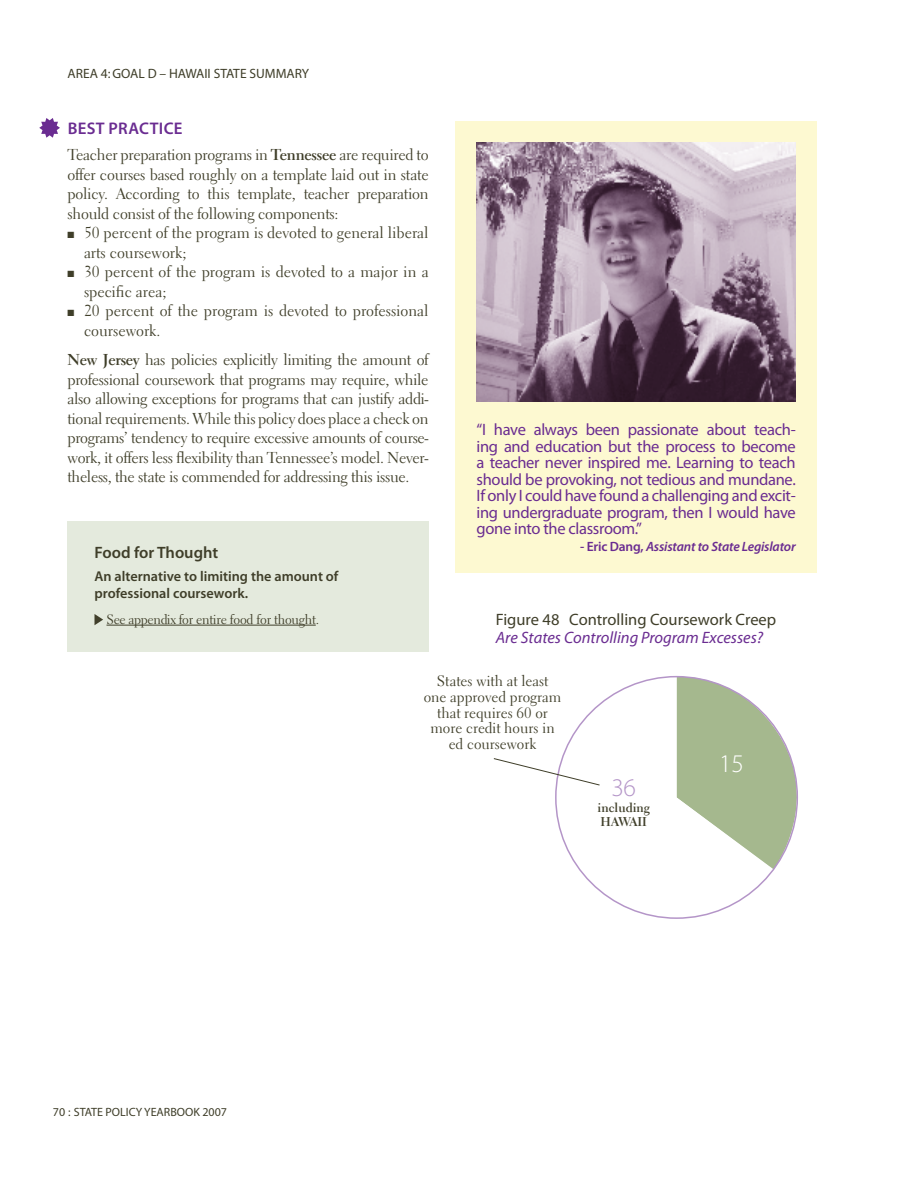
<style>
.page{position:relative;width:918px;height:1188px;background:#fff}
.page>*{position:absolute;margin:0;border:0;box-sizing:border-box;transform-origin:0 0}
.t1{font:300 25.5px "Myriad Pro";color:#b495c8}
.t2{font:300 25.5px "Myriad Pro";color:#fff}
.t3{font:600 16.8px "Myriad Pro";letter-spacing:.02em;color:#6a2c91}
.t4{font:16.5px/16.5px "Myriad Pro";letter-spacing:-.02em;color:#6a2c91;text-align:justify}
.t5{font:italic 16.5px "Myriad Pro";color:#6a2c91}
.t6{font:16.5px "Myriad Pro";color:#3f3e29}
.t7{font:600 16.5px "Myriad Pro";letter-spacing:-.01em;color:#3f3e29}
.t8{font:15.75px/19.5px "Electra LH";color:#3f3e29}
.t9{font:15px/15.8px "Electra LH";color:#3f3e29;text-align:center}
.t10{font:600 14.25px/16.5px "Myriad Pro";color:#3f3e29}
.t11{font:italic 600 13.5px "Myriad Pro";letter-spacing:-.015em;color:#6a2c91}
.t12{font:13.5px "Electra LH";letter-spacing:-.015em;color:#3f3e29}
.t13{font:13.5px "Myriad";color:#3f3e29}
.t14{font:700 12.75px/13.5px "Electra LH";color:#3f3e29}
.t15{font:12px "Myriad";color:#3f3e29}
.s1{font-weight:700}
.s2{font-style:normal}
</style>
<div class="page">
<svg style="left:774px;top:725px;width:24px;height:145px"></svg>
<svg style="left:556px;top:676px;width:218px;height:242px"></svg>
<svg style="left:493px;top:758px;width:107px;height:28px"></svg>
<div style="left:68px;top:521px;width:361px;height:131px;background:#e4eadd"></div>
<hr style="left:106px;top:625px;width:210px;height:1px;background:#3f3e29">
<svg style="left:94px;top:614px;width:9px;height:11px"></svg>
<svg style="left:39px;top:118px;width:21px;height:20px"></svg>
<div style="left:456px;top:122px;width:361px;height:451px;background:#fdf9d1"></div>
<img style="left:477px;top:142px;width:319px;height:260px">
<p class="t13" style="left:68px;top:66px;width:9px">AREA</p>
<p class="t13" style="left:101px;top:66px;width:210px">4: GOAL D – HAWAII STATE SUMMARY</p>
<p class="t3" style="left:68px;top:118px;width:116px">Best Practice</p>
<p class="t8" style="left:68px;top:145px;width:363px;text-align:justify">Teacher preparation programs in <span class="s1">Tennessee</span> are required to offer courses based roughly on a template laid out in state policy. According to this template, teacher preparation should consist of the following components:</p>
<p class="t8" style="left:84px;top:223px;width:346px;text-indent:-16px">■ 50 percent of the program is devoted to general liberal arts coursework;</p>
<p class="t8" style="left:84px;top:262px;width:346px;text-indent:-16px">■ 30 percent of the program is devoted to a major in a specific area;</p>
<p class="t8" style="left:84px;top:301px;width:346px;text-indent:-16px">■ 20 percent of the program is devoted to professional coursework.</p>
<p class="t8" style="left:68px;top:350px;width:363px;text-align:justify"><span class="s1">New Jersey</span> has policies explicitly limiting the amount of professional coursework that programs may require, while also allowing exceptions for programs that can justify addi&shy;tional requirements. While this policy does place a check on programs’ tendency to require excessive amounts of course&shy;work, it offers less flexibility than Tennessee’s model. Never&shy;theless, the state is commended for addressing this issue.</p>
<p class="t4" style="left:477px;top:421px;width:321px">“I have always been passionate about teach&shy;ing and education but the process to become a teacher never inspired me. Learning to teach should be provoking, not tedious and mundane.<br>If only I could have found a challenging and excit&shy;ing undergraduate program, then I would have gone into the classroom.”</p>
<p class="t11" style="left:580px;top:538px;width:217px"><span class="s2">- Eric Dang,</span> Assistant to State Legislator</p>
<p class="t7" style="left:94px;top:542px;width:125px">Food for Thought</p>
<p class="t10" style="left:94px;top:568px;width:246px">An alternative to limiting the amount of professional coursework.</p>
<p class="t12" style="left:106px;top:611px;width:214px">See appendix for entire food for thought.</p>
<p class="t6" style="left:496px;top:609px;width:282px">Figure 48 Controlling Coursework Creep</p>
<p class="t5" style="left:496px;top:627px;width:269px">Are States Controlling Program Excesses?</p>
<p class="t9" style="left:424px;top:673px;width:139px">States with at least one approved program that requires 60 or more credit hours in ed coursework</p>
<h1 class="t1" style="left:612px;top:772px;width:26px">36</h1>
<p class="t14" style="left:598px;top:801px;width:54px">including<br>Hawaii</p>
<h1 class="t2" style="left:719px;top:748px;width:26px">15</h1>
<p class="t15" style="left:53px;top:1106px;width:176px">70 : STATE POLICY YEARBOOK 2007</p>
</div>
